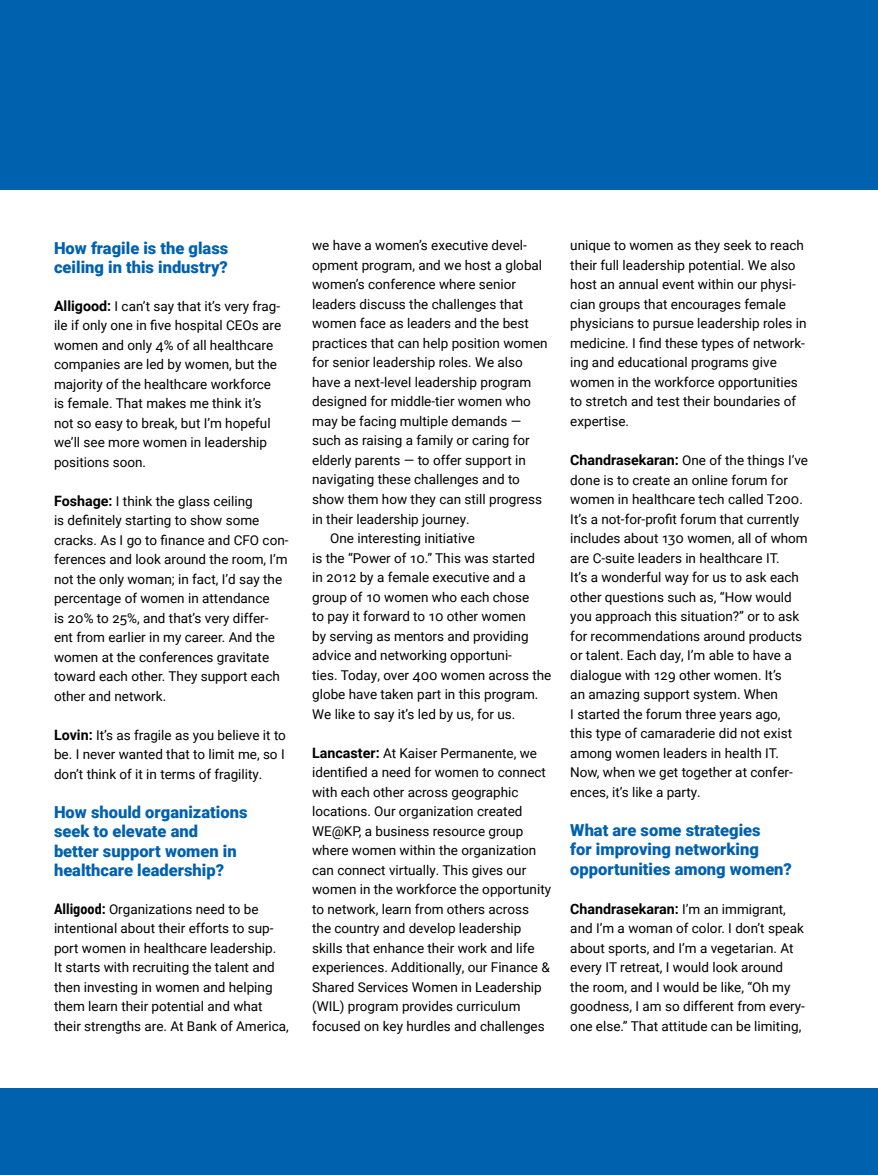
<style>
.page{position:relative;width:878px;height:1175px;background:#fff}
.page>*{position:absolute;margin:0;border:0;box-sizing:border-box;transform-origin:0 0}
.t1{font:900 16.5px/19.5px "Roboto";color:#0061af}
.t2{font:700 14.25px "Roboto";color:#000}
.t3{font:13.5px/19.5px "Roboto";color:#000}
.s1{font-weight:700;font-size:14.25px}
.s2{font-family:"Roboto Condensed";font-weight:700;font-size:14.25px}
.s3{font-weight:400;font-size:13.5px}
</style>
<div class="page">
<hr style="left:877px;top:1088px;width:1px;height:86px;background:#0061af">
<div style="left:0;top:1088px;width:877px;height:86px;background:#0061af"></div>
<div style="left:0;top:0;width:878px;height:189px;background:#0061af"></div>
<p class="t1" style="left:54px;top:237px;width:176px">How fragile is the glass ceiling in this industry?</p>
<p class="t3" style="left:54px;top:295px;width:229px"><span class="s1">Alligood:</span> I can’t say that it’s very frag&shy;ile if only one in five hospital CEOs are women and only 4% of all healthcare companies are led by women, but the majority of the healthcare workforce is female. That makes me think it’s not so easy to break, but I’m hopeful we’ll see more women in leadership positions soon.</p>
<p class="t3" style="left:54px;top:490px;width:236px"><span class="s1">Foshage:</span> I think the glass ceiling<br>is definitely starting to show some cracks. As I go to finance and CFO con&shy;ferences and look around the room, I’m not the only woman; in fact, I’d say the percentage of women in attendance<br>is 20% to 25%, and that’s very differ&shy;ent from earlier in my career. And the women at the conferences gravitate toward each other. They support each other and network.</p>
<p class="t3" style="left:54px;top:724px;width:233px;text-align:justify"><span class="s1">Lovin:</span> It’s as fragile as you believe it to be. I never wanted that to limit me, so I don’t think of it in terms of fragility.</p>
<p class="t1" style="left:54px;top:801px;width:195px">How should organizations seek to elevate and<br>better support women in healthcare leadership?</p>
<p class="t3" style="left:54px;top:898px;width:236px"><span class="s2">Alligood:</span> Organizations need to be intentional about their efforts to sup&shy;port women in healthcare leadership.<br>It starts with recruiting the talent and then investing in women and helping them learn their potential and what their strengths are. At Bank of America,</p>
<p class="t3" style="left:312px;top:235px;width:216px">we have a women’s executive devel-</p>
<p class="t3" style="left:312px;top:255px;width:231px">opment program, and we host a global</p>
<p class="t3" style="left:312px;top:274px;width:205px">women’s conference where senior</p>
<p class="t3" style="left:312px;top:294px;width:213px">leaders discuss the challenges that</p>
<p class="t3" style="left:312px;top:313px;width:218px">women face as leaders and the best</p>
<p class="t3" style="left:312px;top:333px;width:237px">practices that can help position women</p>
<p class="t3" style="left:312px;top:352px;width:212px">for senior leadership roles. We also</p>
<p class="t3" style="left:312px;top:372px;width:220px">have a next-level leadership program</p>
<p class="t3" style="left:312px;top:391px;width:220px">designed for middle-tier women who</p>
<p class="t3" style="left:312px;top:411px;width:211px">may be facing multiple demands —</p>
<p class="t3" style="left:312px;top:430px;width:219px">such as raising a family or caring for</p>
<p class="t3" style="left:312px;top:450px;width:215px">elderly parents — to offer support in</p>
<p class="t3" style="left:312px;top:469px;width:209px">navigating these challenges and to</p>
<p class="t3" style="left:312px;top:489px;width:231px">show them how they can still progress</p>
<p class="t3" style="left:312px;top:508px;width:159px">in their leadership journey.</p>
<p class="t3" style="left:330px;top:528px;width:146px">One interesting initiative</p>
<p class="t3" style="left:312px;top:547px;width:224px">is the “Power of 10.” This was started</p>
<p class="t3" style="left:312px;top:567px;width:215px">in 2012 by a female executive and a</p>
<p class="t3" style="left:312px;top:586px;width:218px">group of 10 women who each chose</p>
<p class="t3" style="left:312px;top:606px;width:215px">to pay it forward to 10 other women</p>
<p class="t3" style="left:312px;top:625px;width:218px">by serving as mentors and providing</p>
<p class="t3" style="left:312px;top:645px;width:201px">advice and networking opportuni-</p>
<p class="t3" style="left:312px;top:664px;width:241px">ties. Today, over 400 women across the</p>
<p class="t3" style="left:312px;top:684px;width:228px">globe have taken part in this program.</p>
<p class="t3" style="left:312px;top:703px;width:205px">We like to say it’s led by us, for us.</p>
<p class="t3" style="left:312px;top:742px;width:240px"><span class="s1">Lancaster:</span> At Kaiser Permanente, we identified a need for women to connect with each other across geographic locations. Our organization created WE@KP, a business resource group where women within the organization can connect virtually. This gives our women in the workforce the opportunity to network, learn from others across the country and develop leadership skills that enhance their work and life experiences. Additionally, our Finance &amp; Shared Services Women in Leadership (WIL) program provides curriculum focused on key hurdles and challenges</p>
<p class="t3" style="left:570px;top:235px;width:238px">unique to women as they seek to reach their full leadership potential. We also host an annual event within our physi&shy;cian groups that encourages female physicians to pursue leadership roles in medicine. I find these types of network&shy;ing and educational programs give women in the workforce opportunities to stretch and test their boundaries of expertise.</p>
<p class="t3" style="left:570px;top:450px;width:239px"><span class="s1">Chandrasekaran:</span> One of the things I’ve done is to create an online forum for women in healthcare tech called T200.<br>It’s a not-for-profit forum that currently includes about 130 women, all of whom are C-suite leaders in healthcare IT.<br>It’s a wonderful way for us to ask each other questions such as, “How would you approach this situation?” or to ask for recommendations around products or talent. Each day, I’m able to have a dialogue with 129 other women. It’s<br>an amazing support system. When<br>I started the forum three years ago,<br>this type of camaraderie did not exist among women leaders in health IT.<br>Now, when we get together at confer&shy;ences, it’s like a party.</p>
<p class="t1" style="left:570px;top:819px;width:223px">What are some strategies<br>for improving networking opportunities among women?</p>
<p class="t2" style="left:570px;top:898px;width:217px">Chandrasekaran: <span class="s3">I’m an immigrant,</span></p>
<p class="t3" style="left:570px;top:918px;width:236px">and I’m a woman of color. I don’t speak about sports, and I’m a vegetarian. At every IT retreat, I would look around the room, and I would be like, “Oh my goodness, I am so different from every&shy;one else.” That attitude can be limiting,</p>
</div>
